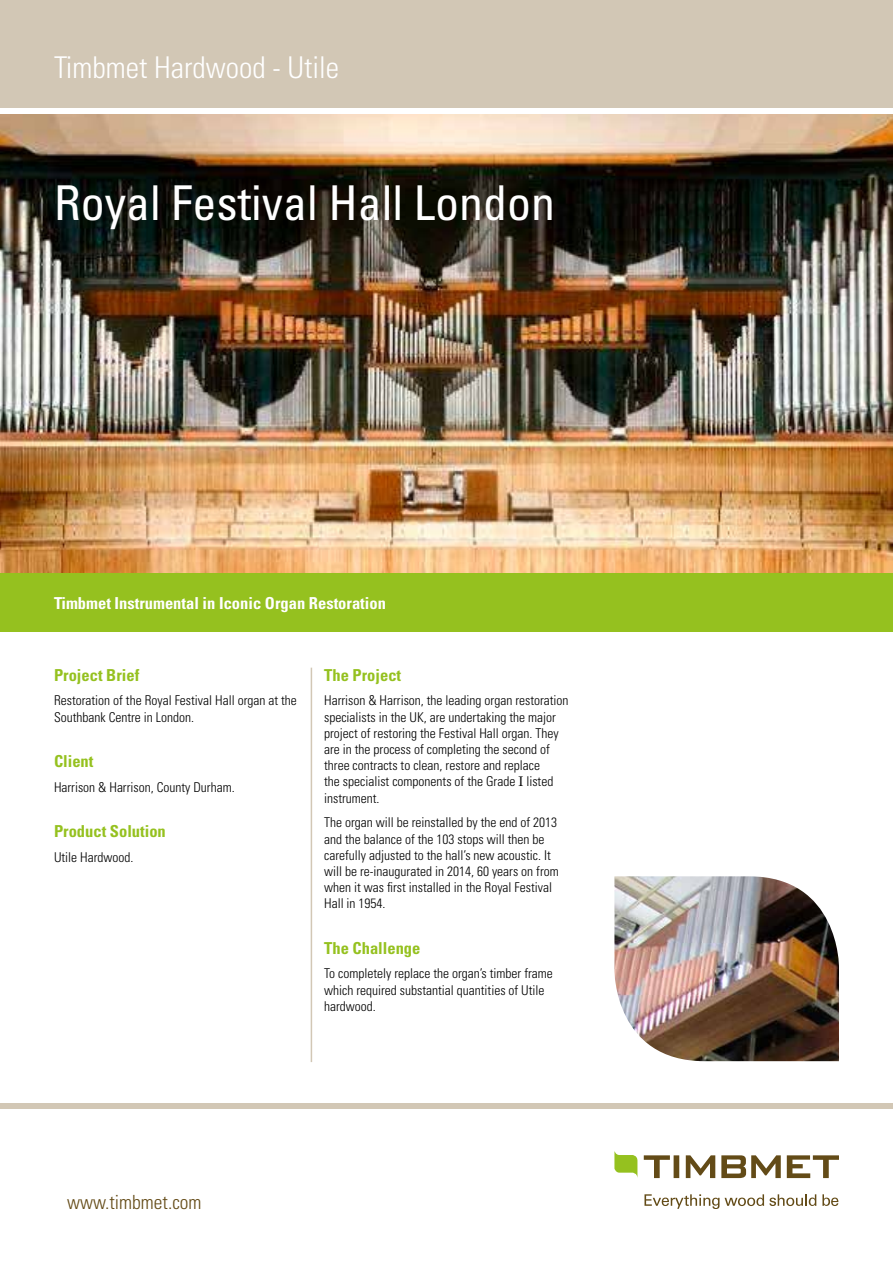
<style>
.page{position:relative;width:893px;height:1263px;background:#fff}
.page>*{position:absolute;margin:0;border:0;box-sizing:border-box;transform-origin:0 0}
.t1{font:condensed 48px "Univers";color:#fff}
.t2{font:300 condensed 30px "Univers";color:#fff}
.t3{font:300 condensed 19.5px "Univers";color:#644b17}
.t4{font:700 condensed 16.5px "Univers";color:#95c11f}
.t5{font:700 condensed 16.5px "Univers";color:#fff}
.t6{font:300 condensed 13.5px/16.2px "Univers";color:#000}
.s1{font-family:"Adobe Caslon Pro";font-weight:400;font-stretch:normal}
</style>
<div class="page">
<img style="left:0;top:114px;width:893px;height:459px">
<svg style="left:721px;top:1155px;width:60px;height:23px"></svg>
<svg style="left:787px;top:1155px;width:52px;height:23px"></svg>
<svg style="left:686px;top:1155px;width:29px;height:23px"></svg>
<svg style="left:644px;top:1155px;width:35px;height:23px"></svg>
<svg style="left:614px;top:1151px;width:23px;height:25px"></svg>
<svg style="left:644px;top:1194px;width:172px;height:15px"></svg>
<svg style="left:822px;top:1194px;width:16px;height:12px"></svg>
<div style="left:0;top:0;width:893px;height:108px;background:#d2c7b5"></div>
<div style="left:0;top:573px;width:893px;height:58px;background:#95c11f"></div>
<div style="left:0;top:1104px;width:893px;height:5px;background:#d2c7b5"></div>
<hr style="left:311px;top:668px;width:1px;height:394px;background:#d2c7b5">
<img style="left:614px;top:876px;width:225px;height:185px">
<h2 class="t2" style="left:54px;top:49px;width:287px">Timbmet Hardwood - Utile</h2>
<h1 class="t1" style="left:54px;top:173px;width:503px">Royal Festival Hall London</h1>
<p class="t5" style="left:54px;top:593px;width:333px">Timbmet Instrumental in Iconic Organ Restoration</p>
<p class="t4" style="left:54px;top:665px;width:87px">Project Brief</p>
<p class="t6" style="left:54px;top:693px;width:244px">Restoration of the Royal Festival Hall organ at the<br>Southbank Centre in London.</p>
<p class="t4" style="left:54px;top:751px;width:41px">Client</p>
<p class="t6" style="left:54px;top:779px;width:182px">Harrison &amp; Harrison, County Durham.</p>
<p class="t4" style="left:54px;top:821px;width:113px">Product Solution</p>
<p class="t6" style="left:54px;top:849px;width:81px">Utile Hardwood.</p>
<p class="t4" style="left:324px;top:665px;width:79px">The Project</p>
<p class="t6" style="left:324px;top:693px;width:246px">Harrison &amp; Harrison, the leading organ restoration specialists in the UK, are undertaking the major project of restoring the Festival Hall organ. They are in the process of completing the second of three contracts to clean, restore and replace<br>the specialist components of the Grade <span class="s1">I</span> listed instrument.</p>
<p class="t6" style="left:324px;top:814px;width:236px">The organ will be reinstalled by the end of 2013 and the balance of the 103 stops will then be carefully adjusted to the hall’s new acoustic. It will be re-inaugurated in 2014, 60 years on from when it was first installed in the Royal Festival Hall in 1954.</p>
<p class="t4" style="left:324px;top:938px;width:98px">The Challenge</p>
<p class="t6" style="left:324px;top:965px;width:230px">To completely replace the organ’s timber frame which required substantial quantities of Utile hardwood.</p>
<h3 class="t3" style="left:67px;top:1190px;width:136px">www.timbmet.com</h3>
</div>
